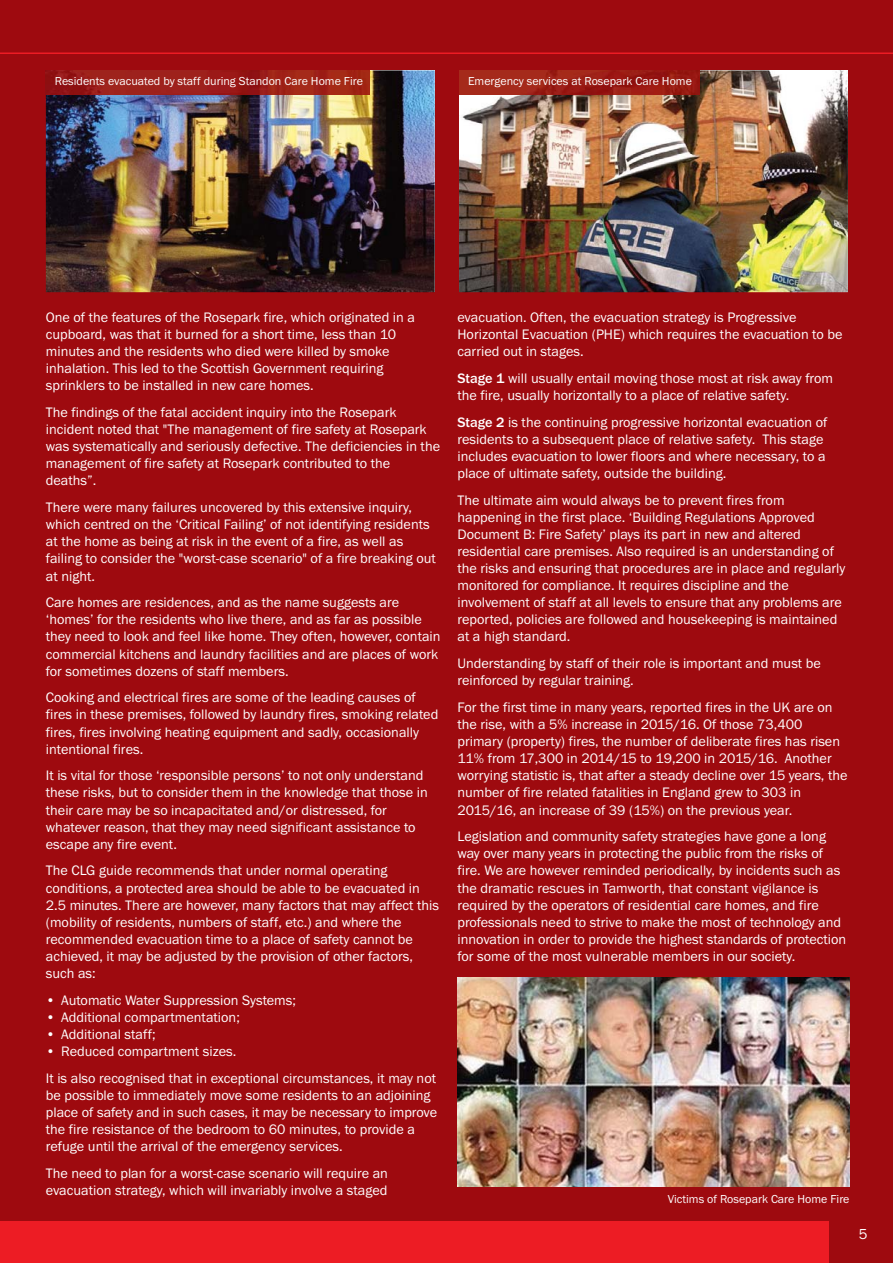
<style>
.page{position:relative;width:893px;height:1263px;background:#fff}
.page>*{position:absolute;margin:0;border:0;box-sizing:border-box;transform-origin:0 0}
.t1{font:15px "Franklin Gothic";color:#fff}
.t2{font:14.25px/17.1px "Franklin Gothic";color:#fff}
.t3{font:12px "Franklin Gothic";color:#fff}
.s1{font-weight:500}
</style>
<div class="page">
<div style="left:0;top:1216px;width:893px;height:47px;background:#ed1c24"></div>
<div style="left:0;top:0;width:893px;height:72px;background:#9e0a0f"></div>
<div style="left:829px;top:1218px;width:64px;height:45px;background:#9e0a0f"></div>
<hr style="left:0;top:52px;width:893px;height:2px;background:#ed1c24">
<div style="left:0;top:57px;width:893px;height:1163px;background:#9e0a0f"></div>
<img style="left:46px;top:70px;width:389px;height:222px">
<img style="left:457px;top:978px;width:392px;height:208px">
<img style="left:459px;top:70px;width:389px;height:222px">
<img style="left:459px;top:70px;width:240px;height:25px">
<img style="left:46px;top:70px;width:324px;height:25px">
<p class="t3" style="left:55px;top:77px;width:310px">Residents evacuated by staff during Standon Care Home Fire</p>
<p class="t3" style="left:468px;top:77px;width:225px">Emergency services at Rosepark Care Home</p>
<p class="t2" style="left:46px;top:310px;width:371px">One of the features of the Rosepark fire, which originated in a cupboard, was that it burned for a short time, less than 10 minutes and the residents who died were killed by smoke inhalation. This led to the Scottish Government requiring sprinklers to be installed in new care homes.</p>
<p class="t2" style="left:46px;top:405px;width:396px">The findings of the fatal accident inquiry into the Rosepark incident noted that "The management of fire safety at Rosepark was systematically and seriously defective. The deficiencies in the management of fire safety at Rosepark contributed to the deaths”.</p>
<p class="t2" style="left:46px;top:500px;width:391px">There were many failures uncovered by this extensive inquiry, which centred on the ‘Critical Failing’ of not identifying residents at the home as being at risk in the event of a fire, as well as failing to consider the "worst-case scenario" of a fire breaking out at night.</p>
<p class="t2" style="left:46px;top:595px;width:396px">Care homes are residences, and as the name suggests are ‘homes’ for the residents who live there, and as far as possible they need to look and feel like home. They often, however, contain commercial kitchens and laundry facilities and are places of work for sometimes dozens of staff members.</p>
<p class="t2" style="left:46px;top:690px;width:394px">Cooking and electrical fires are some of the leading causes of fires in these premises, followed by laundry fires, smoking related fires, fires involving heating equipment and sadly, occasionally intentional fires.</p>
<p class="t2" style="left:46px;top:768px;width:383px">It is vital for those ‘responsible persons’ to not only understand these risks, but to consider them in the knowledge that those in their care may be so incapacitated and/or distressed, for whatever reason, that they may need significant assistance to escape any fire event.</p>
<p class="t2" style="left:46px;top:863px;width:395px">The CLG guide recommends that under normal operating conditions, a protected area should be able to be evacuated in 2.5 minutes. There are however, many factors that may affect this (mobility of residents, numbers of staff, etc.) and where the recommended evacuation time to a place of safety cannot be achieved, it may be adjusted by the provision of other factors, such as:</p>
<p class="t2" style="left:46px;top:993px;width:252px">• Automatic Water Suppression Systems;</p>
<p class="t2" style="left:46px;top:1010px;width:196px">• Additional compartmentation;</p>
<p class="t2" style="left:46px;top:1027px;width:111px">• Additional staff;</p>
<p class="t2" style="left:46px;top:1039px;width:392px;line-height:26.7px">• Reduced compartment sizes.<br>It is also recognised that in exceptional circumstances, it may not</p>
<p class="t2" style="left:46px;top:1088px;width:393px">be possible to immediately move some residents to an adjoining place of safety and in such cases, it may be necessary to improve the fire resistance of the bedroom to 60 minutes, to provide a refuge until the arrival of the emergency services.</p>
<p class="t2" style="left:46px;top:1166px;width:344px">The need to plan for a worst-case scenario will require an evacuation strategy, which will invariably involve a staged</p>
<p class="t2" style="left:457px;top:310px;width:387px">evacuation. Often, the evacuation strategy is Progressive<br>Horizontal Evacuation (PHE) which requires the evacuation to be carried out in stages.</p>
<p class="t2" style="left:457px;top:371px;width:377px"><span class="s1">Stage 1</span> will usually entail moving those most at risk away from the fire, usually horizontally to a place of relative safety.</p>
<p class="t2" style="left:457px;top:415px;width:371px"><span class="s1">Stage 2</span> is the continuing progressive horizontal evacuation of residents to a subsequent place of relative safety. This stage includes evacuation to lower floors and where necessary, to a place of ultimate safety, outside the building.</p>
<p class="t2" style="left:457px;top:493px;width:389px">The ultimate aim would always be to prevent fires from happening in the first place. ‘Building Regulations Approved Document B: Fire Safety’ plays its part in new and altered residential care premises. Also required is an understanding of the risks and ensuring that procedures are in place and regularly monitored for compliance. It requires discipline and the involvement of staff at all levels to ensure that any problems are reported, policies are followed and housekeeping is maintained at a high standard.</p>
<p class="t2" style="left:457px;top:656px;width:365px">Understanding by staff of their role is important and must be reinforced by regular training.</p>
<p class="t2" style="left:457px;top:700px;width:392px">For the first time in many years, reported fires in the UK are on the rise, with a 5% increase in 2015/16. Of those 73,400 primary (property) fires, the number of deliberate fires has risen 11% from 17,300 in 2014/15 to 19,200 in 2015/16. Another worrying statistic is, that after a steady decline over 15 years, the number of fire related fatalities in England grew to 303 in 2015/16, an increase of 39 (15%) on the previous year.</p>
<p class="t2" style="left:457px;top:829px;width:390px">Legislation and community safety strategies have gone a long way over many years in protecting the public from the risks of fire. We are however reminded periodically, by incidents such as the dramatic rescues in Tamworth, that constant vigilance is required by the operators of residential care homes, and fire professionals need to strive to make the most of technology and innovation in order to provide the highest standards of protection for some of the most vulnerable members in our society.</p>
<p class="t3" style="left:668px;top:1195px;width:183px">Victims of Rosepark Care Home Fire</p>
<p class="t1" style="left:859px;top:1229px;width:10px">5</p>
</div>
